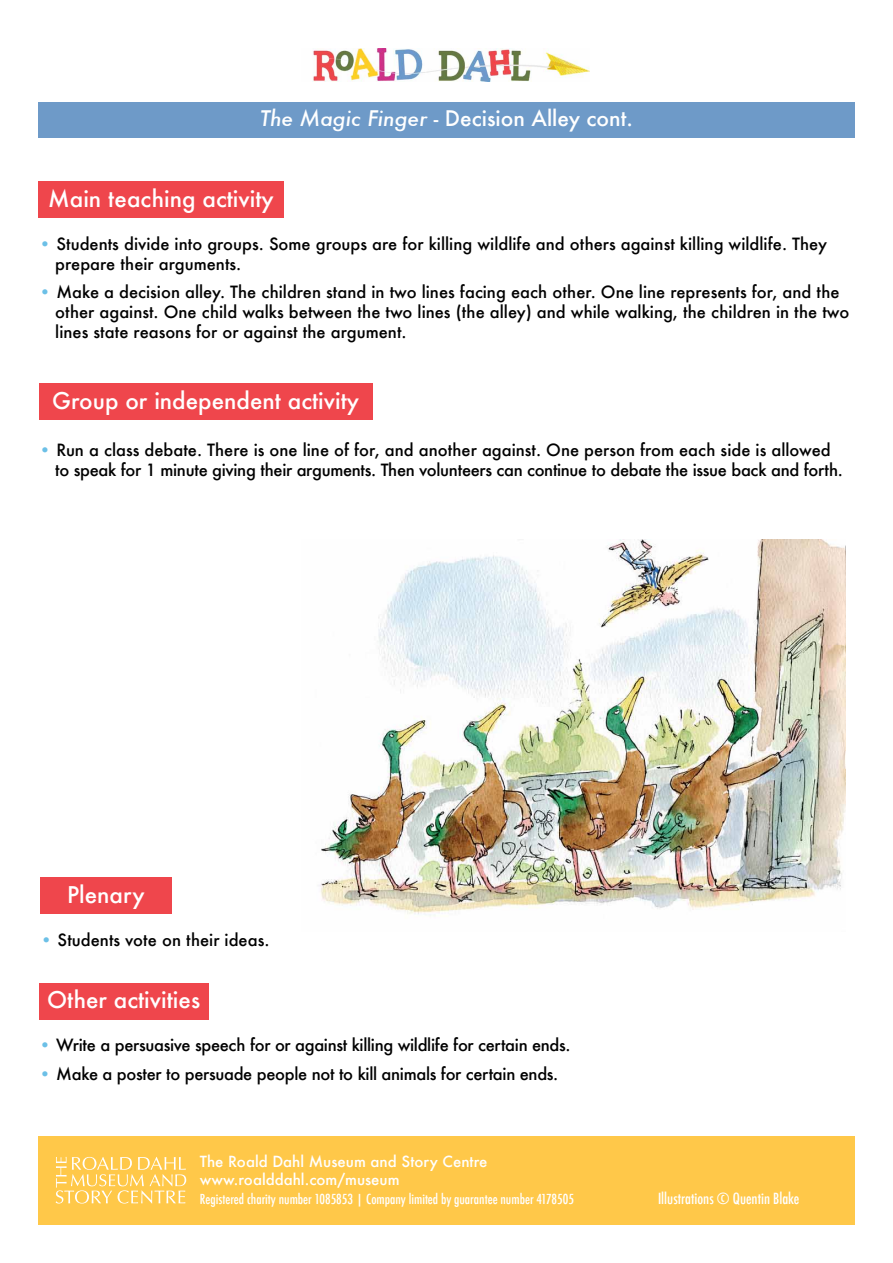
<style>
.page{position:relative;width:893px;height:1263px;background:#fff}
.page>*{position:absolute;margin:0;border:0;box-sizing:border-box;transform-origin:0 0}
.t1{font:500 22.5px "Futura";color:#fff}
.t2{font:500 21px "Futura";color:#fff}
.t3{font:500 16.5px/19.8px "Futura";color:#000}
.t4{font:500 16.5px "Futura";letter-spacing:-.02em;color:#000}
.t5{font:500 15px/18px "Futura";color:#fff}
.t6{font:500 condensed 15px "Futura";color:#fff}
.t7{font:500 condensed 13.5px "Futura";color:#fff}
.s1{font-style:italic}
.s2{color:#6cc0e7}
</style>
<div class="page">
<div style="left:38px;top:102px;width:817px;height:36px;background:#6e9ac8"></div>
<img style="left:312px;top:49px;width:277px;height:33px">
<div style="left:38px;top:181px;width:246px;height:36px;background:#ef464c"></div>
<div style="left:39px;top:384px;width:333px;height:36px;background:#ef464c"></div>
<div style="left:38px;top:1136px;width:817px;height:89px;background:#ffc849"></div>
<svg style="left:56px;top:1157px;width:130px;height:46px"></svg>
<img style="left:319px;top:540px;width:527px;height:376px">
<div style="left:40px;top:877px;width:132px;height:36px;background:#ef464c"></div>
<div style="left:39px;top:983px;width:169px;height:36px;background:#ef464c"></div>
<p class="t2" style="left:260px;top:104px;width:374px"><span class="s1">The Magic Finger</span> - Decision Alley cont.</p>
<h1 class="t1" style="left:48px;top:183px;width:227px">Main teaching activity</h1>
<p class="t3" style="left:55px;top:234px;width:773px;text-indent:-16px"><span class="s2">•</span> Students divide into groups. Some groups are for killing wildlife and others against killing wildlife. They prepare their arguments.</p>
<p class="t3" style="left:55px;top:282px;width:795px;text-indent:-16px"><span class="s2">•</span> Make a decision alley. The children stand in two lines facing each other. One line represents for, and the other against. One child walks between the two lines (the alley) and while walking, the children in the two lines state reasons for or against the argument.</p>
<h1 class="t1" style="left:52px;top:385px;width:309px">Group or independent activity</h1>
<p class="t3" style="left:55px;top:439px;width:789px;text-indent:-16px"><span class="s2">•</span> Run a class debate. There is one line of for, and another against. One person from each side is allowed to speak for 1 minute giving their arguments. Then volunteers can continue to debate the issue back and forth.</p>
<h1 class="t1" style="left:67px;top:879px;width:79px">Plenary</h1>
<p class="t3" style="left:40px;top:929px;width:231px"><span class="s2">•</span> Students vote on their ideas.</p>
<h1 class="t1" style="left:47px;top:984px;width:155px">Other activities</h1>
<p class="t4" style="left:39px;top:1034px;width:533px"><span class="s2">•</span> Write a persuasive speech for or against killing wildlife for certain ends.</p>
<p class="t4" style="left:39px;top:1062px;width:521px"><span class="s2">•</span> Make a poster to persuade people not to kill animals for certain ends.</p>
<p class="t5" style="left:200px;top:1153px;width:289px">The Roald Dahl Museum and Story Centre www.roalddahl.com/museum</p>
<p class="t7" style="left:200px;top:1191px;width:376px">Registered charity number 1085853 | Company limited by guarantee number 4178505</p>
<p class="t6" style="left:658px;top:1189px;width:143px">Illustrations © Quentin Blake</p>
</div>
